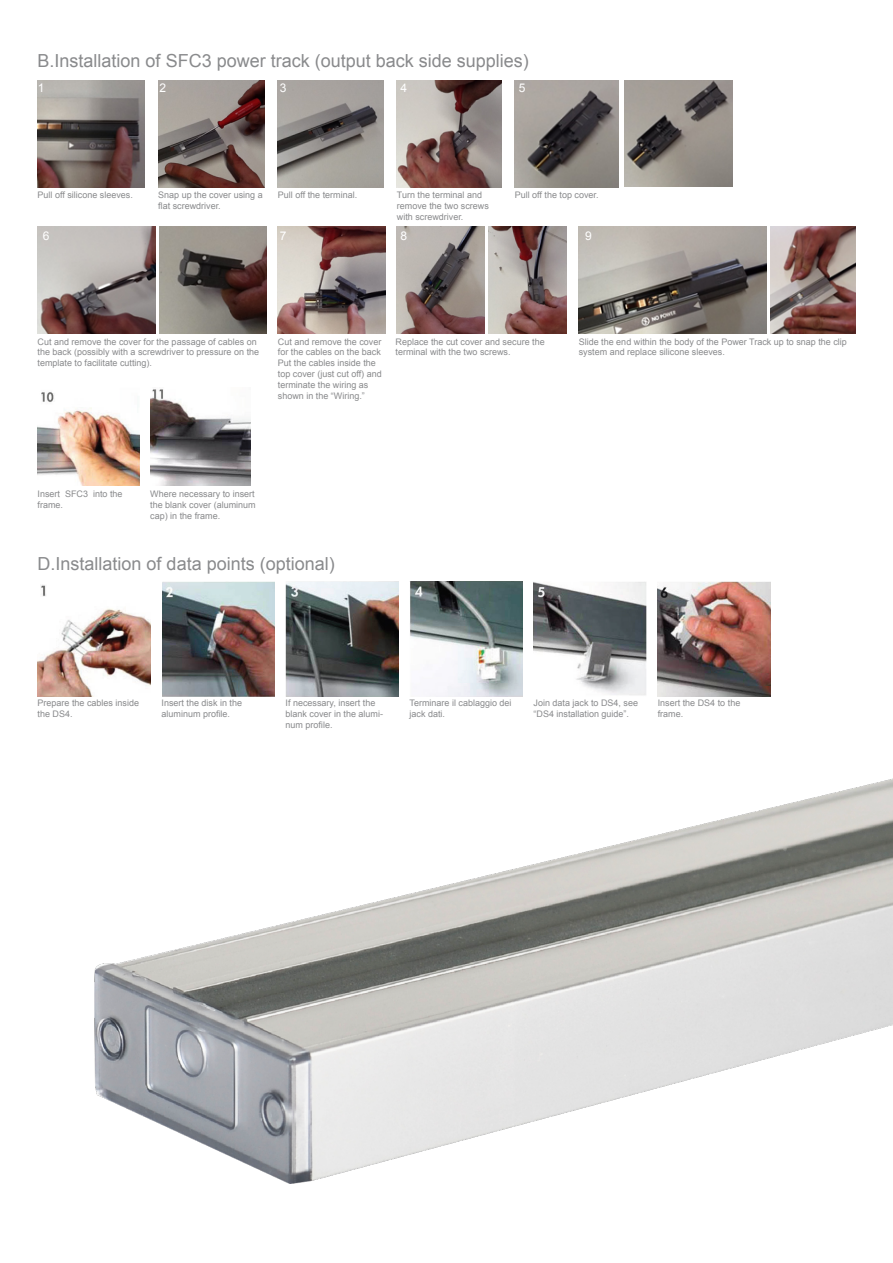
<style>
.page{position:relative;width:893px;height:1263px;background:#fff}
.page>*{position:absolute;margin:0;border:0;box-sizing:border-box;transform-origin:0 0}
.t1{font:18px "Arial";color:#898a8c}
.t2{font:12px "Arial";color:#fff}
.t3{font:9px/10.8px "Arial";color:#898a8c}
</style>
<div class="page">
<img style="left:38px;top:81px;width:107px;height:106px">
<img style="left:158px;top:81px;width:107px;height:106px">
<img style="left:278px;top:81px;width:106px;height:106px">
<img style="left:397px;top:81px;width:105px;height:106px">
<img style="left:515px;top:81px;width:104px;height:106px">
<img style="left:625px;top:81px;width:107px;height:106px">
<img style="left:38px;top:227px;width:117px;height:106px">
<img style="left:160px;top:227px;width:107px;height:106px">
<img style="left:278px;top:227px;width:107px;height:106px">
<img style="left:397px;top:227px;width:88px;height:106px">
<img style="left:488px;top:227px;width:79px;height:106px">
<img style="left:579px;top:227px;width:188px;height:106px">
<img style="left:770px;top:227px;width:85px;height:106px">
<img style="left:38px;top:392px;width:101px;height:93px">
<img style="left:150px;top:389px;width:101px;height:96px">
<img style="left:38px;top:585px;width:112px;height:111px">
<img style="left:162px;top:582px;width:112px;height:114px">
<img style="left:286px;top:582px;width:112px;height:114px">
<img style="left:410px;top:582px;width:112px;height:114px">
<img style="left:534px;top:582px;width:112px;height:113px">
<img style="left:658px;top:582px;width:112px;height:114px">
<img style="left:94px;top:778px;width:799px;height:405px">
<h1 class="t1" style="left:38px;top:49px;width:493px">B.Installation of SFC3 power track (output back side supplies)</h1>
<h2 class="t2" style="left:38px;top:80px;width:8px">1</h2>
<h2 class="t2" style="left:160px;top:80px;width:8px">2</h2>
<h2 class="t2" style="left:280px;top:80px;width:8px">3</h2>
<h2 class="t2" style="left:400px;top:80px;width:8px">4</h2>
<h2 class="t2" style="left:519px;top:80px;width:8px">5</h2>
<p class="t3" style="left:38px;top:190px;width:97px">Pull off silicone sleeves.</p>
<p class="t3" style="left:158px;top:190px;width:106px">Snap up the cover using a flat screwdriver.</p>
<p class="t3" style="left:278px;top:190px;width:81px">Pull off the terminal.</p>
<p class="t3" style="left:397px;top:190px;width:94px">Turn the terminal and remove the two screws with screwdriver.</p>
<p class="t3" style="left:515px;top:190px;width:85px">Pull off the top cover.</p>
<h2 class="t2" style="left:43px;top:228px;width:8px">6</h2>
<h2 class="t2" style="left:280px;top:228px;width:8px">7</h2>
<h2 class="t2" style="left:400px;top:228px;width:8px">8</h2>
<h2 class="t2" style="left:585px;top:228px;width:8px">9</h2>
<p class="t3" style="left:38px;top:336px;width:223px">Cut and remove the cover for the passage of cables on the back (possibly with a screwdriver to pressure on the template to facilitate cutting).</p>
<p class="t3" style="left:278px;top:336px;width:105px">Cut and remove the cover for the cables on the back<br>Put the cables inside the top cover (just cut off) and terminate the wiring as shown in the “Wiring.”</p>
<p class="t3" style="left:396px;top:336px;width:151px">Replace the cut cover and secure the terminal with the two screws.</p>
<p class="t3" style="left:579px;top:336px;width:270px">Slide the end within the body of the Power Track up to snap the clip system and replace silicone sleeves.</p>
<p class="t3" style="left:38px;top:488px;width:87px">Insert SFC3 into the frame.</p>
<p class="t3" style="left:150px;top:488px;width:107px;text-align:justify">Where necessary to insert the blank cover (aluminum cap) in the frame.</p>
<h1 class="t1" style="left:38px;top:551px;width:299px">D.Installation of data points (optional)</h1>
<p class="t3" style="left:38px;top:697px;width:103px">Prepare the cables inside the DS4.</p>
<p class="t3" style="left:162px;top:697px;width:82px">Insert the disk in the aluminum profile.</p>
<p class="t3" style="left:286px;top:697px;width:99px">If necessary, insert the blank cover in the alumi&shy;num profile.</p>
<p class="t3" style="left:410px;top:697px;width:104px">Terminare il cablaggio dei jack dati.</p>
<p class="t3" style="left:534px;top:697px;width:106px">Join data jack to DS4, see “DS4 installation guide”.</p>
<p class="t3" style="left:658px;top:697px;width:84px">Insert the DS4 to the frame.</p>
</div>
